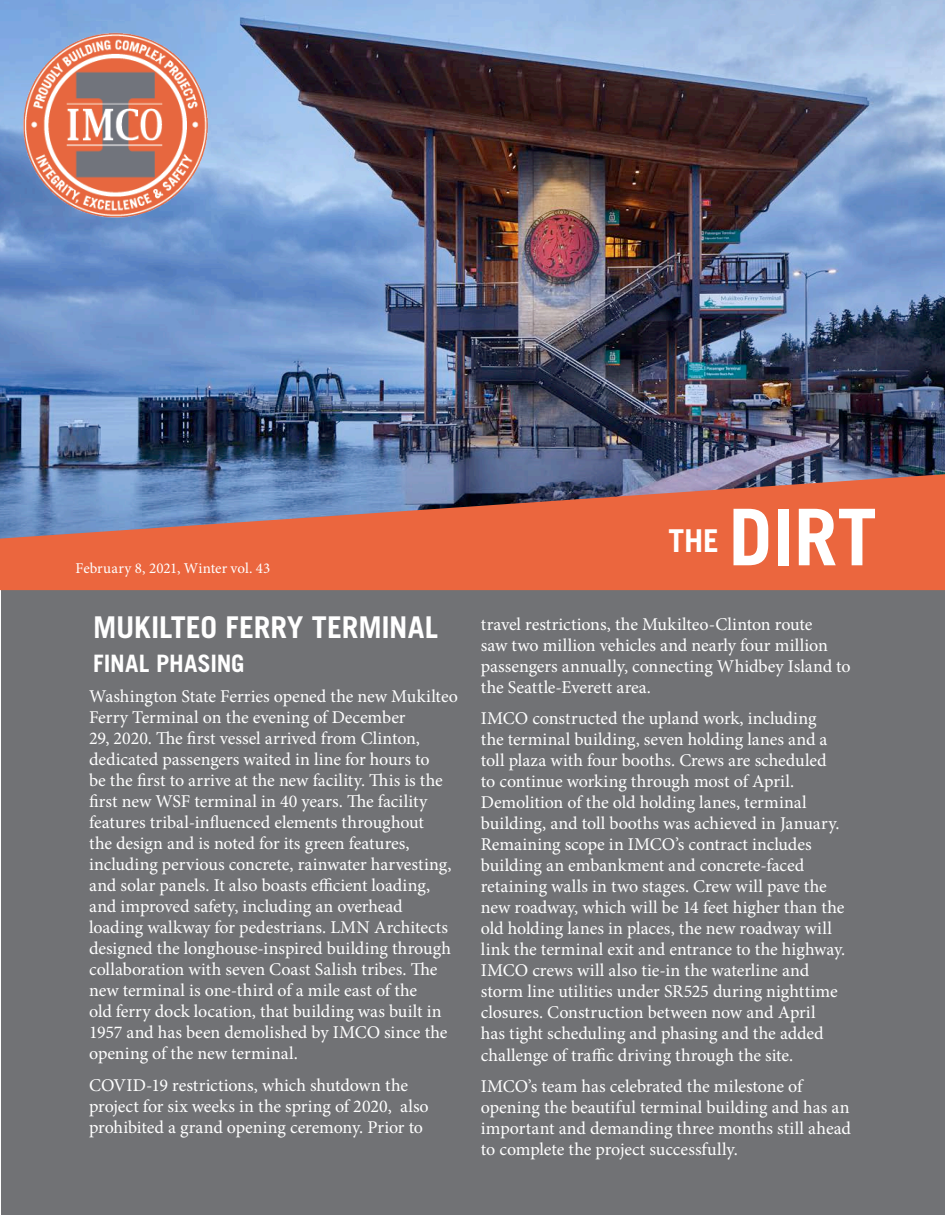
<style>
.page{position:relative;width:945px;height:1215px;background:#fff}
.page>*{position:absolute;margin:0;border:0;box-sizing:border-box;transform-origin:0 0}
.t1{font:700 78.3px "Trade Gothic LT Std";color:#fff}
.t2{font:700 31.5px "Trade Gothic LT Std";color:#fff}
.article_body_copy{font:700 30px "Trade Gothic LT Std";letter-spacing:-.01em;color:#fff}
.article_body_copy-2{font:700 24px "Trade Gothic LT Std";color:#fff}
.Headline_in_angled_b{font:18px/21px "Minion Pro";color:#fff}
.t3{font:15px "Minion Pro";color:#fff}
</style>
<div class="page">
<img style="left:0;top:0;width:945px;height:474px">
<div style="left:1px;top:584px;width:943px;height:630px;background:#717275"></div>
<svg style="left:0;top:474px;width:945px;height:116px;background:#c56e5e"></svg>
<img style="left:11px;top:22px;width:208px;height:207px">
<p class="t3" style="left:76px;top:558px;width:196px">February 8, 2021, Winter vol. 43</p>
<p class="article_body_copy" style="left:93px;top:609px;width:346px">MUKILTEO FERRY TERMINAL</p>
<p class="article_body_copy-2" style="left:93px;top:648px;width:153px">FINAL PHASING</p>
<p class="Headline_in_angled_b" style="left:89px;top:686px;width:370px">Washington State Ferries opened the new Mukilteo Ferry Terminal on the evening of December<br>29, 2020. The first vessel arrived from Clinton, dedicated passengers waited in line for hours to<br>be the first to arrive at the new facility. This is the first new WSF terminal in 40 years. The facility features tribal-influenced elements throughout<br>the design and is noted for its green features, including pervious concrete, rainwater harvesting, and solar panels. It also boasts efficient loading, and improved safety, including an overhead loading walkway for pedestrians. LMN Architects designed the longhouse-inspired building through collaboration with seven Coast Salish tribes. The new terminal is one-third of a mile east of the<br>old ferry dock location, that building was built in 1957 and has been demolished by IMCO since the opening of the new terminal.</p>
<p class="Headline_in_angled_b" style="left:89px;top:1074px;width:341px">COVID-19 restrictions, which shutdown the project for six weeks in the spring of 2020, also prohibited a grand opening ceremony. Prior to</p>
<p class="t2" style="left:669px;top:521px;width:52px">THE</p>
<p class="t1" style="left:729px;top:489px;width:149px">DIRT</p>
<p class="Headline_in_angled_b" style="left:481px;top:613px;width:371px">travel restrictions, the Mukilteo-Clinton route<br>saw two million vehicles and nearly four million passengers annually, connecting Whidbey Island to the Seattle-Everett area.</p>
<p class="Headline_in_angled_b" style="left:481px;top:708px;width:366px">IMCO constructed the upland work, including<br>the terminal building, seven holding lanes and a toll plaza with four booths. Crews are scheduled to continue working through most of April.<br>Demolition of the old holding lanes, terminal building, and toll booths was achieved in January.<br>Remaining scope in IMCO’s contract includes building an embankment and concrete-faced retaining walls in two stages. Crew will pave the new roadway, which will be 14 feet higher than the old holding lanes in places, the new roadway will link the terminal exit and entrance to the highway.<br>IMCO crews will also tie-in the waterline and storm line utilities under SR525 during nighttime closures. Construction between now and April<br>has tight scheduling and phasing and the added challenge of traffic driving through the site.</p>
<p class="Headline_in_angled_b" style="left:481px;top:1076px;width:372px">IMCO’s team has celebrated the milestone of opening the beautiful terminal building and has an important and demanding three months still ahead to complete the project successfully.</p>
</div>
